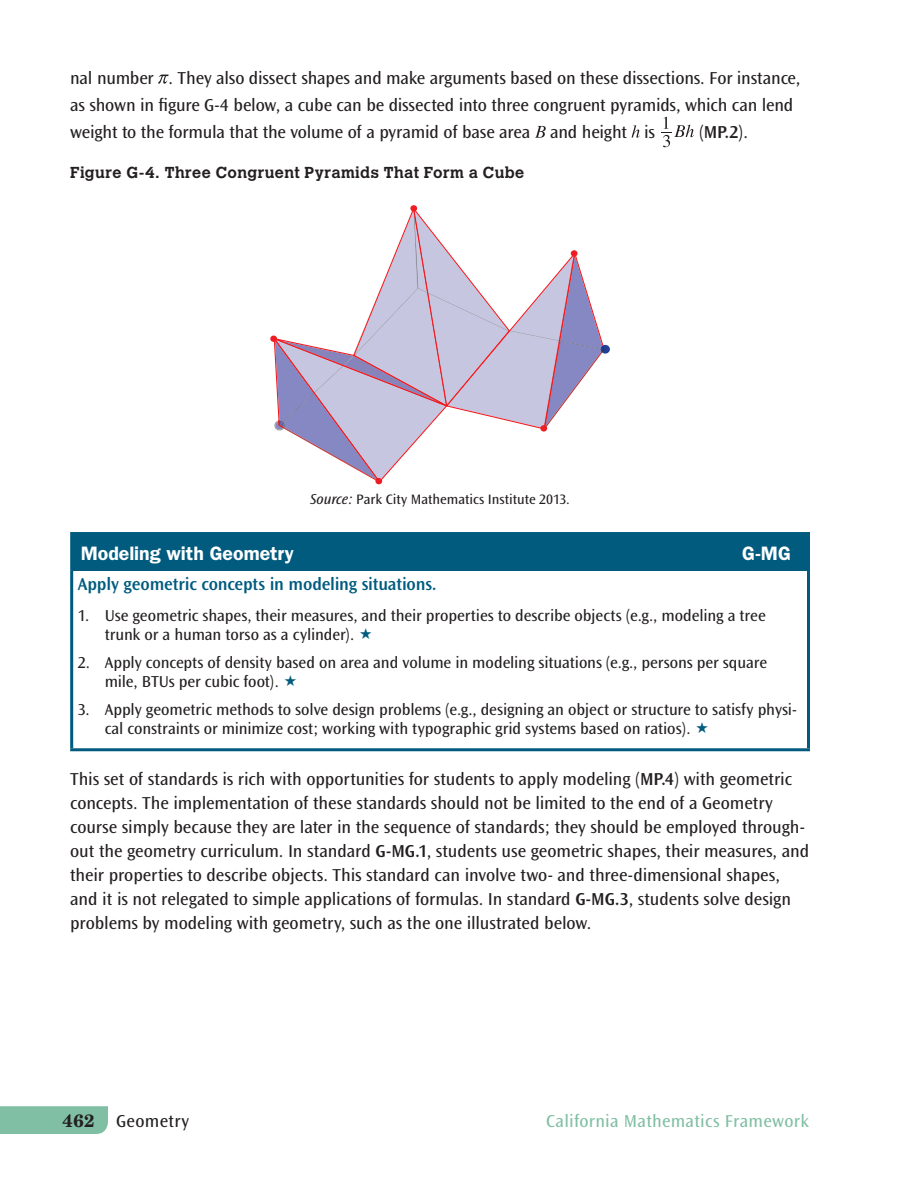
<style>
.page{position:relative;width:918px;height:1188px;background:#fff}
.page>*{position:absolute;margin:0;border:0;box-sizing:border-box;transform-origin:0 0}
.t1{font:600 19.5px "Franklin Gothic";color:#fff}
.t2{font:18px/24px "Ocean Sans MM 403 475";letter-spacing:-.005em;color:#231f20}
.t3{font:18px "Ocean Sans MM 512 475";letter-spacing:-.01em;color:#015b7e}
.t4{font:18px "Ocean Sans MM 403 475";letter-spacing:.01em;color:#80bfa4}
.t5{font:18px "Ocean Sans MM 403 475";letter-spacing:.025em;color:#231f20}
.t6{font:18px "Ocean Sans MM 512 475";color:#231f20}
.t7{font:16.5px/19.5px "Ocean Sans MM 403 475";letter-spacing:-.005em;color:#231f20}
.t8{font:700 15.75px "Calvert";letter-spacing:.025em;color:#231f20}
.t9{font:14.25px "Ocean Sans MM 403 475";color:#231f20}
.s1{font-family:"Ocean Sans MM 403 475"}
.s2{font-family:"Ocean Sans MM It 403 475";font-size:15px}
.s3{font-family:"Ocean Sans MM 512 475"}
.s4{font-family:"New Century Schlbk";font-weight:700}
</style>
<div class="page">
<div style="left:0;top:1106px;width:108px;height:28px;background:#80bfa4"></div>
<svg style="left:158px;top:75px;width:11px;height:9px"></svg>
<svg style="left:535px;top:126px;width:11px;height:12px"></svg>
<svg style="left:632px;top:125px;width:8px;height:13px"></svg>
<svg style="left:661px;top:117px;width:33px;height:30px"></svg>
<div style="left:72px;top:534px;width:736px;height:37px;background:#015b7e"></div>
<hr style="left:70px;top:532px;width:740px;height:3px;background:#015b7e">
<hr style="left:70px;top:535px;width:3px;height:36px;background:#015b7e">
<hr style="left:807px;top:535px;width:3px;height:36px;background:#015b7e">
<hr style="left:70px;top:571px;width:3px;height:177px;background:#015b7e">
<hr style="left:807px;top:571px;width:3px;height:177px;background:#015b7e">
<hr style="left:70px;top:748px;width:740px;height:3px;background:#015b7e">
<div style="left:601px;top:345px;width:9px;height:9px;background:#223f99;border-radius:50%"></div>
<div style="left:270px;top:336px;width:7px;height:6px;background:#ee1d23;border-radius:50%"></div>
<svg style="left:273px;top:207px;width:332px;height:277px"></svg>
<p class="t2" style="left:70px;top:64px;width:732px;line-height:27px">nal number . They also dissect shapes and make arguments based on these dissections. For instance, as shown in figure G-4 below, a cube can be dissected into three congruent pyramids, which can lend weight to the formula that the volume of a pyramid of base area and height is</p>
<p class="t6" style="left:699px;top:122px;width:51px"><span class="s1">(</span>MP.2<span class="s1">).</span></p>
<p class="t8" style="left:70px;top:163px;width:456px">Figure G-4. Three Congruent Pyramids That Form a Cube</p>
<p class="t9" style="left:310px;top:492px;width:261px"><span class="s2">Source:</span> Park City Mathematics Institute 2013.</p>
<p class="t1" style="left:81px;top:541px;width:215px">Modeling with Geometry</p>
<p class="t1" style="left:742px;top:541px;width:50px">G-MG</p>
<p class="t3" style="left:78px;top:575px;width:361px">Apply geometric concepts in modeling situations.</p>
<p class="t7" style="left:105px;top:606px;width:663px;text-indent:-27px">1. Use geometric shapes, their measures, and their properties to describe objects (e.g., modeling a tree trunk or a human torso as a cylinder).</p>
<p class="t7" style="left:105px;top:653px;width:664px;text-indent:-27px">2. Apply concepts of density based on area and volume in modeling situations (e.g., persons per square mile, BTUs per cubic foot).</p>
<p class="t7" style="left:105px;top:700px;width:694px;text-indent:-27px">3. Apply geometric methods to solve design problems (e.g., designing an object or structure to satisfy physi&shy;cal constraints or minimize cost; working with typographic grid systems based on ratios).</p>
<p class="t2" style="left:70px;top:768px;width:741px">This set of standards is rich with opportunities for students to apply modeling (<span class="s3">MP.4</span>) with geometric concepts. The implementation of these standards should not be limited to the end of a Geometry course simply because they are later in the sequence of standards; they should be employed through&shy;out the geometry curriculum. In standard <span class="s3">G-MG.1</span>, students use geometric shapes, their measures, and their properties to describe objects. This standard can involve two- and three-dimensional shapes, and it is not relegated to simple applications of formulas. In standard <span class="s3">G-MG.3</span>, students solve design problems by modeling with geometry, such as the one illustrated below.</p>
<p class="t5" style="left:62px;top:1111px;width:128px"><span class="s4">462</span> Geometry</p>
<p class="t4" style="left:546px;top:1111px;width:264px">California Mathematics Framework</p>
</div>
